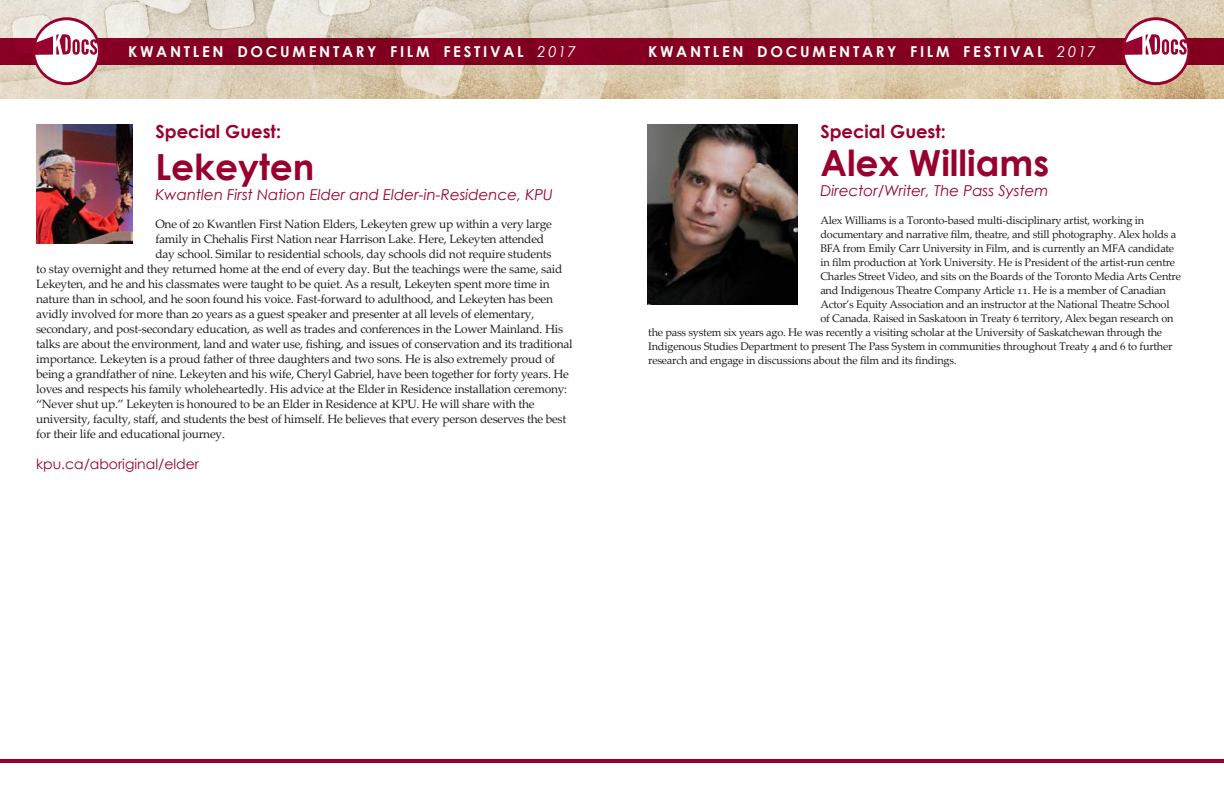
<style>
.page{position:relative;width:1224px;height:792px;background:#fff}
.page>*{position:absolute;margin:0;border:0;box-sizing:border-box;transform-origin:0 0}
.t1{font:700 36px "Century Gothic";color:#98012d}
.t2{font:700 18px "Century Gothic";color:#98012d}
.t3{font:italic 15px "Century Gothic";color:#98012d}
.t4{font:700 15px "Century Gothic";letter-spacing:.18em;color:#fff}
.t5{font:14px "Century Gothic";color:#98012d}
.t6{font:12px "Palatino Linotype";letter-spacing:-.02em;color:#231f20}
.t7{font:11px "Palatino Linotype";letter-spacing:-.02em;color:#231f20}
.s1{font-weight:400;font-style:italic}
</style>
<div class="page">
<img style="left:0;top:0;width:1224px;height:98px">
<div style="left:0;top:38px;width:1224px;height:27px;background:#840021"></div>
<svg style="left:1122px;top:17px;width:68px;height:68px"></svg>
<svg style="left:1125px;top:20px;width:62px;height:62px"></svg>
<hr style="left:0;top:759px;width:1224px;height:3px;background:#98012d">
<svg style="left:33px;top:17px;width:68px;height:68px"></svg>
<svg style="left:35px;top:20px;width:63px;height:62px"></svg>
<img style="left:648px;top:125px;width:150px;height:179px">
<img style="left:36px;top:124px;width:97px;height:119px">
<p class="t4" style="left:128px;top:40px;width:449px">KWANTLEN DOCUMENTARY FILM FESTIVAL <span class="s1">2017</span></p>
<p class="t4" style="left:648px;top:40px;width:449px">KWANTLEN DOCUMENTARY FILM FESTIVAL <span class="s1">2017</span></p>
<h2 class="t2" style="left:155px;top:118px;width:127px">Special Guest:</h2>
<h1 class="t1" style="left:155px;top:140px;width:161px">Lekeyten</h1>
<p class="t3" style="left:155px;top:184px;width:399px">Kwantlen First Nation Elder and Elder-in-Residence, KPU</p>
<p class="t6" style="left:155px;top:216px;width:398px">One of 20 Kwantlen First Nation Elders, Lekeyten grew up within a very large</p>
<p class="t6" style="left:155px;top:231px;width:390px">family in Chehalis First Nation near Harrison Lake. Here, Lekeyten attended</p>
<p class="t6" style="left:155px;top:246px;width:398px">day school. Similar to residential schools, day schools did not require students</p>
<p class="t6" style="left:36px;top:261px;width:528px">to stay overnight and they returned home at the end of every day. But the teachings were the same, said</p>
<p class="t6" style="left:36px;top:276px;width:515px">Lekeyten, and he and his classmates were taught to be quiet. As a result, Lekeyten spent more time in</p>
<p class="t6" style="left:36px;top:291px;width:518px">nature than in school, and he soon found his voice. Fast-forward to adulthood, and Lekeyten has been</p>
<p class="t6" style="left:36px;top:306px;width:500px">avidly involved for more than 20 years as a guest speaker and presenter at all levels of elementary,</p>
<p class="t6" style="left:36px;top:321px;width:529px">secondary, and post-secondary education, as well as trades and conferences in the Lower Mainland. His</p>
<p class="t6" style="left:36px;top:336px;width:538px">talks are about the environment, land and water use, fishing, and issues of conservation and its traditional</p>
<p class="t6" style="left:36px;top:351px;width:521px">importance. Lekeyten is a proud father of three daughters and two sons. He is also extremely proud of</p>
<p class="t6" style="left:36px;top:366px;width:534px">being a grandfather of nine. Lekeyten and his wife, Cheryl Gabriel, have been together for forty years. He</p>
<p class="t6" style="left:36px;top:381px;width:533px">loves and respects his family wholeheartedly. His advice at the Elder in Residence installation ceremony:</p>
<p class="t6" style="left:36px;top:396px;width:500px">“Never shut up.” Lekeyten is honoured to be an Elder in Residence at KPU. He will share with the</p>
<p class="t6" style="left:36px;top:411px;width:532px">university, faculty, staff, and students the best of himself. He believes that every person deserves the best</p>
<p class="t6" style="left:36px;top:426px;width:190px">for their life and educational journey.</p>
<p class="t5" style="left:36px;top:454px;width:165px">kpu.ca/aboriginal/elder</p>
<h2 class="t2" style="left:820px;top:118px;width:127px">Special Guest:</h2>
<h1 class="t1" style="left:820px;top:136px;width:230px">Alex Williams</h1>
<p class="t3" style="left:820px;top:180px;width:230px">Director/Writer, The Pass System</p>
<p class="t7" style="left:820px;top:212px;width:325px">Alex Williams is a Toronto-based multi-disciplinary artist, working in</p>
<p class="t7" style="left:820px;top:226px;width:357px">documentary and narrative film, theatre, and still photography. Alex holds a</p>
<p class="t7" style="left:820px;top:240px;width:355px">BFA from Emily Carr University in Film, and is currently an MFA candidate</p>
<p class="t7" style="left:820px;top:254px;width:356px">in film production at York University. He is President of the artist-run centre</p>
<p class="t7" style="left:820px;top:268px;width:362px">Charles Street Video, and sits on the Boards of the Toronto Media Arts Centre</p>
<p class="t7" style="left:820px;top:282px;width:347px">and Indigenous Theatre Company Article 11. He is a member of Canadian</p>
<p class="t7" style="left:820px;top:296px;width:351px">Actor’s Equity Association and an instructor at the National Theatre School</p>
<p class="t7" style="left:820px;top:310px;width:355px">of Canada. Raised in Saskatoon in Treaty 6 territory, Alex began research on</p>
<p class="t7" style="left:648px;top:324px;width:515px">the pass system six years ago. He was recently a visiting scholar at the University of Saskatchewan through the</p>
<p class="t7" style="left:648px;top:338px;width:526px">Indigenous Studies Department to present The Pass System in communities throughout Treaty 4 and 6 to further</p>
<p class="t7" style="left:648px;top:352px;width:310px">research and engage in discussions about the film and its findings.</p>
</div>
